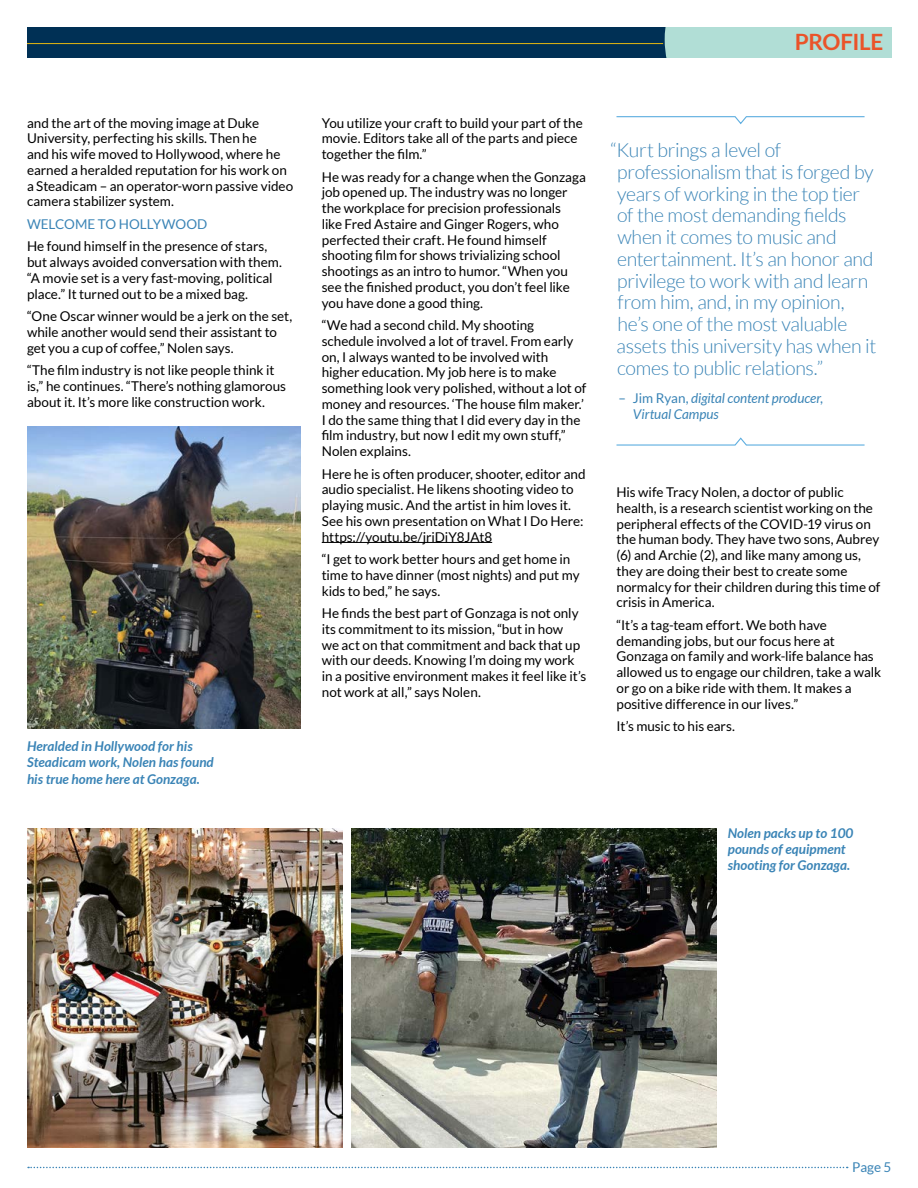
<style>
.page{position:relative;width:918px;height:1188px;background:#fff}
.page>*{position:absolute;margin:0;border:0;box-sizing:border-box;transform-origin:0 0}
.t1{font:700 22.5px "Lato";letter-spacing:-.02em;color:#ea5329}
.t2{font:300 19.5px/21.8px "Lato";letter-spacing:-.02em;color:#3a84b6}
.t3{font:13.5px/15.8px "Lato";letter-spacing:-.005em;color:#000}
.t4{font:italic 700 13.5px/16.2px "Lato";color:#3a84b6}
.t5{font:italic 13.5px/15.8px "Lato";color:#3a84b6}
.t6{font:13.5px "Lato";color:#3a84b6}
.s1{font-style:normal}
</style>
<div class="page">
<svg style="left:28px;top:1167px;width:820px;height:1px"></svg>
<div style="left:27px;top:27px;width:864px;height:30px;background:#003055"></div>
<div style="left:665px;top:27px;width:226px;height:30px;background:#b1ded6"></div>
<img style="left:352px;top:828px;width:365px;height:320px">
<img style="left:27px;top:828px;width:315px;height:320px">
<img style="left:27px;top:427px;width:274px;height:301px">
<hr style="left:27px;top:43px;width:636px;height:1px;background:#e6b711">
<hr style="left:322px;top:542px;width:170px;height:1px;background:#000">
<svg style="left:616px;top:116px;width:249px;height:9px"></svg>
<svg style="left:616px;top:437px;width:249px;height:9px"></svg>
<p class="t3" style="left:27px;top:115px;width:268px">and the art of the moving image at Duke University, perfecting his skills. Then he<br>and his wife moved to Hollywood, where he earned a heralded reputation for his work on a Steadicam – an operator-worn passive video camera stabilizer system.</p>
<p class="t6" style="left:27px;top:216px;width:182px">WELCOME TO HOLLYWOOD</p>
<p class="t3" style="left:27px;top:238px;width:257px">He found himself in the presence of stars, but always avoided conversation with them. “A movie set is a very fast-moving, political place.” It turned out to be a mixed bag.</p>
<p class="t3" style="left:27px;top:308px;width:267px">“One Oscar winner would be a jerk on the set, while another would send their assistant to get you a cup of coffee,” Nolen says.</p>
<p class="t3" style="left:27px;top:362px;width:261px">“The film industry is not like people think it is,” he continues. “There’s nothing glamorous about it. It’s more like construction work.</p>
<p class="t4" style="left:27px;top:738px;width:188px">Heralded in Hollywood for his<br>Steadicam work, Nolen has found his true home here at Gonzaga.</p>
<h1 class="t1" style="left:795px;top:29px;width:90px">PROFILE</h1>
<p class="t3" style="left:322px;top:115px;width:263px">You utilize your craft to build your part of the movie. Editors take all of the parts and piece together the film.”</p>
<p class="t3" style="left:322px;top:169px;width:266px">He was ready for a change when the Gonzaga job opened up. The industry was no longer the workplace for precision professionals<br>like Fred Astaire and Ginger Rogers, who perfected their craft. He found himself shooting film for shows trivializing school shootings as an intro to humor. “When you see the finished product, you don’t feel like you have done a good thing.</p>
<p class="t3" style="left:322px;top:317px;width:266px">“We had a second child. My shooting schedule involved a lot of travel. From early on, I always wanted to be involved with higher education. My job here is to make something look very polished, without a lot of money and resources. ‘The house film maker.’ I do the same thing that I did every day in the film industry, but now I edit my own stuff,” Nolen explains.</p>
<p class="t3" style="left:322px;top:466px;width:265px">Here he is often producer, shooter, editor and audio specialist. He likens shooting video to playing music. And the artist in him loves it.<br>See his own presentation on What I Do Here: https://youtu.be/jriDiY8JAt8</p>
<p class="t3" style="left:322px;top:551px;width:259px">“I get to work better hours and get home in time to have dinner (most nights) and put my kids to bed,” he says.</p>
<p class="t3" style="left:322px;top:605px;width:266px">He finds the best part of Gonzaga is not only its commitment to its mission, “but in how<br>we act on that commitment and back that up with our deeds. Knowing I’m doing my work in a positive environment makes it feel like it’s not work at all,” says Nolen.</p>
<p class="t2" style="left:617px;top:139px;width:261px;text-indent:-6px">“Kurt brings a level of professionalism that is forged by years of working in the top tier of the most demanding fields when it comes to music and entertainment. It’s an honor and privilege to work with and learn from him, and, in my opinion, he’s one of the most valuable assets this university has when it comes to public relations.”</p>
<p class="t5" style="left:633px;top:391px;width:192px;text-indent:-14px"><span class="s1">– Jim Ryan,</span> digital content producer,<br>Virtual Campus</p>
<p class="t3" style="left:616px;top:484px;width:266px">His wife Tracy Nolen, a doctor of public health, is a research scientist working on the peripheral effects of the COVID-19 virus on the human body. They have two sons, Aubrey (6) and Archie (2), and like many among us, they are doing their best to create some normalcy for their children during this time of crisis in America.</p>
<p class="t3" style="left:616px;top:617px;width:266px">“It’s a tag-team effort. We both have demanding jobs, but our focus here at Gonzaga on family and work-life balance has allowed us to engage our children, take a walk or go on a bike ride with them. It makes a positive difference in our lives.”</p>
<p class="t3" style="left:616px;top:718px;width:120px">It’s music to his ears.</p>
<p class="t4" style="left:728px;top:825px;width:127px">Nolen packs up to 100 pounds of equipment shooting for Gonzaga.</p>
<p class="t6" style="left:852px;top:1159px;width:41px">Page 5</p>
</div>
